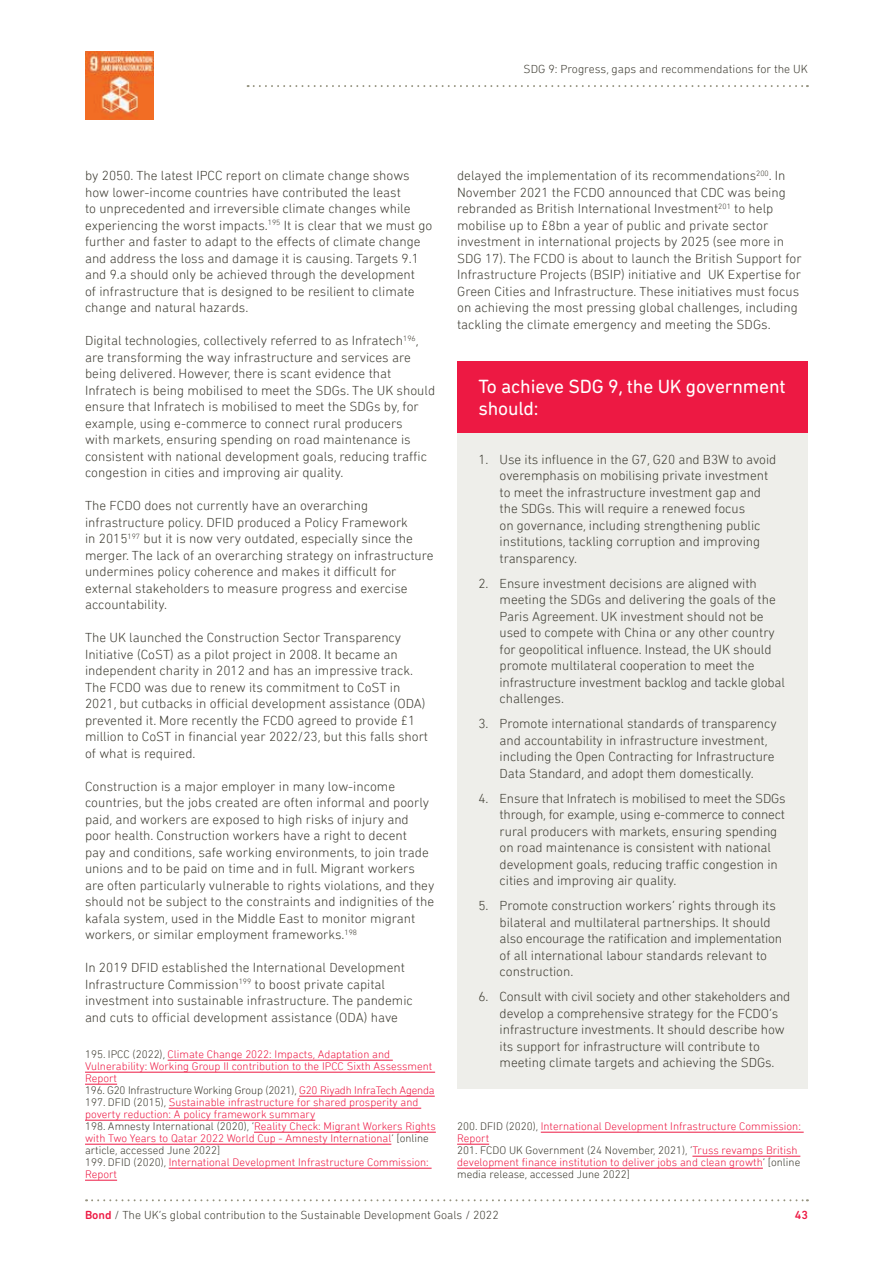
<style>
.page{position:relative;width:893px;height:1263px;background:#fff}
.page>*{position:absolute;margin:0;border:0;box-sizing:border-box;transform-origin:0 0}
.t1{font:19.5px/22.5px "DIN Next Rounded LT Pro";letter-spacing:-.01em;color:#fff}
.t2{font:300 13.5px/16.5px "DIN Next Rounded LT Pro";color:#3e3c32}
.t3{font:300 12px "DIN Next Rounded LT Pro";color:#3e3c32}
.t4{font:500 12px "DIN Next Rounded LT Pro";color:#ed1943}
.t5{font:300 11.25px/12px "DIN Next Rounded LT Pro";color:#ed1943}
.s1{color:#3e3c32}
.s2{font-weight:500;color:#ed1943}
</style>
<div class="page">
<hr style="left:168px;top:1060px;width:225px;height:1px;background:#ed1943">
<hr style="left:85px;top:1072px;width:350px;height:1px;background:#ed1943">
<hr style="left:85px;top:1084px;width:32px;height:1px;background:#ed1943">
<hr style="left:299px;top:1096px;width:136px;height:1px;background:#ed1943">
<hr style="left:169px;top:1108px;width:252px;height:1px;background:#ed1943">
<hr style="left:85px;top:1120px;width:230px;height:1px;background:#ed1943">
<hr style="left:254px;top:1132px;width:182px;height:1px;background:#ed1943">
<hr style="left:85px;top:1144px;width:306px;height:1px;background:#ed1943">
<hr style="left:169px;top:1168px;width:263px;height:1px;background:#ed1943">
<hr style="left:85px;top:1180px;width:32px;height:1px;background:#ed1943">
<hr style="left:541px;top:1132px;width:263px;height:1px;background:#ed1943">
<hr style="left:457px;top:1144px;width:32px;height:1px;background:#ed1943">
<hr style="left:692px;top:1156px;width:108px;height:1px;background:#ed1943">
<hr style="left:457px;top:1168px;width:306px;height:1px;background:#ed1943">
<svg style="left:86px;top:1199px;width:722px;height:2px"></svg>
<svg style="left:248px;top:85px;width:560px;height:2px"></svg>
<img style="left:85px;top:51px;width:68px;height:68px">
<div style="left:457px;top:432px;width:351px;height:657px;background:#eeeeea"></div>
<div style="left:457px;top:361px;width:351px;height:71px;background:#ed1943"></div>
<p class="t3" style="left:524px;top:64px;width:286px">SDG 9: Progress, gaps and recommendations for the UK</p>
<p class="t2" style="left:85px;top:168px;width:349px">by 2050. The latest IPCC report on climate change shows how lower-income countries have contributed the least<br>to unprecedented and irreversible climate changes while experiencing the worst impacts.<sup>195</sup> It is clear that we must go further and faster to adapt to the effects of climate change and address the loss and damage it is causing. Targets 9.1 and 9.a should only be achieved through the development<br>of infrastructure that is designed to be resilient to climate change and natural hazards.</p>
<p class="t2" style="left:85px;top:333px;width:352px">Digital technologies, collectively referred to as Infratech<sup>196</sup>, are transforming the way infrastructure and services are being delivered. However, there is scant evidence that Infratech is being mobilised to meet the SDGs. The UK should ensure that Infratech is mobilised to meet the SDGs by, for example, using e-commerce to connect rural producers<br>with markets, ensuring spending on road maintenance is consistent with national development goals, reducing traffic congestion in cities and improving air quality.</p>
<p class="t2" style="left:85px;top:498px;width:350px">The FCDO does not currently have an overarching infrastructure policy. DFID produced a Policy Framework<br>in 2015<sup>197</sup> but it is now very outdated, especially since the merger. The lack of an overarching strategy on infrastructure undermines policy coherence and makes it difficult for external stakeholders to measure progress and exercise accountability.</p>
<p class="t2" style="left:85px;top:630px;width:345px">The UK launched the Construction Sector Transparency Initiative (CoST) as a pilot project in 2008. It became an independent charity in 2012 and has an impressive track.<br>The FCDO was due to renew its commitment to CoST in 2021, but cutbacks in official development assistance (ODA) prevented it. More recently the FCDO agreed to provide £1 million to CoST in financial year 2022/23, but this falls short of what is required.</p>
<p class="t2" style="left:85px;top:779px;width:351px">Construction is a major employer in many low-income countries, but the jobs created are often informal and poorly paid, and workers are exposed to high risks of injury and poor health. Construction workers have a right to decent<br>pay and conditions, safe working environments, to join trade unions and to be paid on time and in full. Migrant workers are often particularly vulnerable to rights violations, and they should not be subject to the constraints and indignities of the kafala system, used in the Middle East to monitor migrant workers, or similar employment frameworks.<sup>198</sup></p>
<p class="t2" style="left:85px;top:960px;width:329px">In 2019 DFID established the International Development Infrastructure Commission<sup>199</sup> to boost private capital investment into sustainable infrastructure. The pandemic and cuts to official development assistance (ODA) have</p>
<p class="t5" style="left:85px;top:1049px;width:352px"><span class="s1">195. IPCC (2022),</span> Climate Change 2022: Impacts, Adaptation and Vulnerability: Working Group II contribution to the IPCC Sixth Assessment Report<br><span class="s1">196. G20 Infrastructure Working Group (2021),</span> G20 Riyadh InfraTech Agenda <span class="s1">197. DFID (2015),</span> Sustainable infrastructure for shared prosperity and poverty reduction: A policy framework summary<br><span class="s1">198. Amnesty International (2020), ‘</span>Reality Check: Migrant Workers Rights with Two Years to Qatar 2022 World Cup - Amnesty International<span class="s1">’ [online article, accessed June 2022]<br>199. DFID (2020),</span> International Development Infrastructure Commission:<br>Report</p>
<p class="t2" style="left:457px;top:168px;width:346px">delayed the implementation of its recommendations<sup>200</sup>. In November 2021 the FCDO announced that CDC was being rebranded as British International Investment<sup>201</sup> to help mobilise up to £8bn a year of public and private sector investment in international projects by 2025 (see more in SDG 17). The FCDO is about to launch the British Support for Infrastructure Projects (BSIP) initiative and UK Expertise for Green Cities and Infrastructure. These initiatives must focus on achieving the most pressing global challenges, including tackling the climate emergency and meeting the SDGs.</p>
<h1 class="t1" style="left:478px;top:376px;width:309px">To achieve SDG 9, the UK government should:</h1>
<p class="t2" style="left:500px;top:452px;width:278px;text-indent:-21px">1. Use its influence in the G7, G20 and B3W to avoid overemphasis on mobilising private investment to meet the infrastructure investment gap and the SDGs. This will require a renewed focus<br>on governance, including strengthening public institutions, tackling corruption and improving transparency.</p>
<p class="t2" style="left:500px;top:576px;width:287px;text-indent:-21px">2. Ensure investment decisions are aligned with meeting the SDGs and delivering the goals of the Paris Agreement. UK investment should not be used to compete with China or any other country for geopolitical influence. Instead, the UK should promote multilateral cooperation to meet the infrastructure investment backlog and tackle global challenges.</p>
<p class="t2" style="left:500px;top:716px;width:278px;text-indent:-21px">3. Promote international standards of transparency and accountability in infrastructure investment, including the Open Contracting for Infrastructure Data Standard, and adopt them domestically.</p>
<p class="t2" style="left:500px;top:791px;width:288px;text-indent:-21px">4. Ensure that Infratech is mobilised to meet the SDGs through, for example, using e-commerce to connect rural producers with markets, ensuring spending on road maintenance is consistent with national development goals, reducing traffic congestion in cities and improving air quality.</p>
<p class="t2" style="left:500px;top:898px;width:284px;text-indent:-21px">5. Promote construction workers’ rights through its bilateral and multilateral partnerships. It should also encourage the ratification and implementation of all international labour standards relevant to construction.</p>
<p class="t2" style="left:500px;top:989px;width:292px;text-indent:-21px">6. Consult with civil society and other stakeholders and develop a comprehensive strategy for the FCDO’s infrastructure investments. It should describe how its support for infrastructure will contribute to meeting climate targets and achieving the SDGs.</p>
<p class="t5" style="left:457px;top:1121px;width:345px"><span class="s1">200. DFID (2020),</span> International Development Infrastructure Commission:<br>Report<br><span class="s1">201. FCDO UK Government (24 November, 2021), ‘</span>Truss revamps British development finance institution to deliver jobs and clean growth<span class="s1">’ [online media release, accessed June 2022]</span></p>
<p class="t3" style="left:85px;top:1210px;width:415px"><span class="s2">Bond</span> / The UK’s global contribution to the Sustainable Development Goals / 2022</p>
<p class="t4" style="left:795px;top:1210px;width:15px">43</p>
</div>
